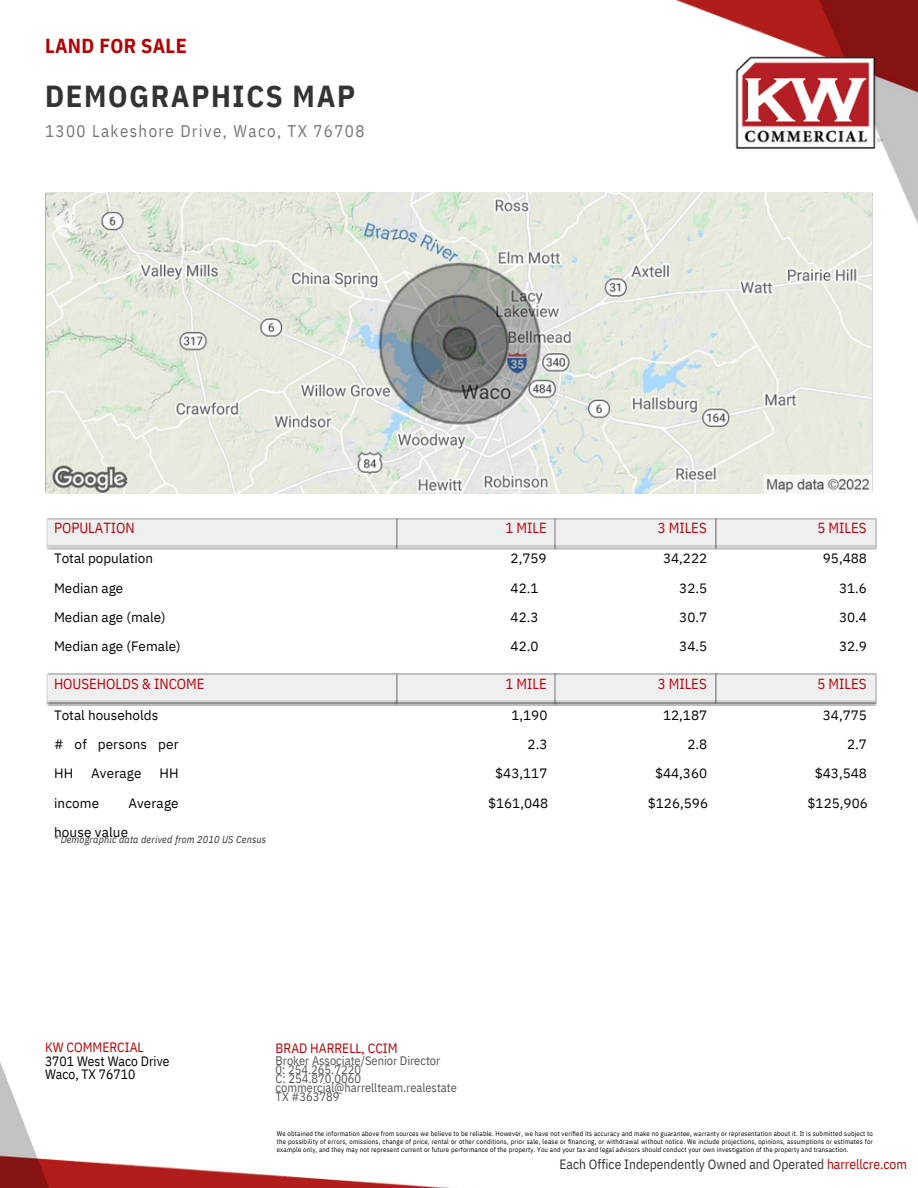
<style>
.page{position:relative;width:918px;height:1188px;background:#fff}
.page>*{position:absolute;margin:0;border:0;box-sizing:border-box;transform-origin:0 0}
.t1{font:700 30.3px "IBM Plex Sans Cond";letter-spacing:.055em;color:#333}
.t2{font:700 20.25px "IBM Plex Sans Cond";letter-spacing:.02em;color:#b40101}
.t3{font:16.8px "IBM Plex Sans Cond";letter-spacing:.085em;color:#777}
.t4{font:14.7px "IBM Plex Sans Cond";color:#b40610}
.t5{font:13.5px/29.2px "IBM Plex Sans";color:#000}
.t6{font:13.5px "IBM Plex Sans Cond";color:#333}
.t7{font:13.5px/13.5px "IBM Plex Sans Cond";color:#000}
.t8{font:13.5px "IBM Plex Sans Cond";color:#b40101}
.t9{font:12.3px/9px "IBM Plex Sans Cond";color:#555}
.t10{font:italic 10.2px "IBM Plex Sans Cond";letter-spacing:.02em;color:#333}
.t11{font:6.75px/7.8px "IBM Plex Sans Cond";letter-spacing:.03em;color:#000;text-align:justify}
.s1{color:#b40101}
</style>
<div class="page">
<img style="left:0;top:1062px;width:452px;height:126px">
<img style="left:46px;top:519px;width:509px;height:27px">
<img style="left:555px;top:519px;width:321px;height:27px">
<img style="left:397px;top:546px;width:160px;height:3px">
<img style="left:46px;top:546px;width:351px;height:3px">
<img style="left:46px;top:674px;width:509px;height:27px">
<img style="left:555px;top:674px;width:321px;height:27px">
<img style="left:46px;top:701px;width:351px;height:4px">
<img style="left:46px;top:192px;width:826px;height:302px">
<img style="left:555px;top:0;width:363px;height:262px">
<img style="left:719px;top:44px;width:175px;height:112px">
<p class="t2" style="left:45px;top:32px;width:143px">LAND FOR SALE</p>
<p class="t1" style="left:45px;top:75px;width:312px">DEMOGRAPHICS MAP</p>
<p class="t3" style="left:45px;top:120px;width:321px">1300 Lakeshore Drive, Waco, TX 76708</p>
<p class="t4" style="left:54px;top:518px;width:82px">POPULATION</p>
<p class="t5" style="left:54px;top:544px;width:101px">Total population<br>Median age</p>
<p class="t5" style="left:54px;top:602px;width:128px">Median age (male)<br>Median age (Female)</p>
<p class="t4" style="left:54px;top:674px;width:152px">HOUSEHOLDS &amp; INCOME</p>
<p class="t5" style="left:54px;top:700px;width:106px">Total households</p>
<p class="t5" style="left:54px;top:729px;width:126px"># of persons per<br>HH</p>
<p class="t5" style="left:91px;top:759px;width:52px">Average</p>
<p class="t5" style="left:159px;top:759px;width:21px">HH</p>
<p class="t5" style="left:54px;top:788px;width:47px">income</p>
<p class="t5" style="left:128px;top:788px;width:52px">Average</p>
<p class="t5" style="left:54px;top:817px;width:76px">house value</p>
<p class="t10" style="left:54px;top:833px;width:214px">* Demographic data derived from 2010 US Census</p>
<p class="t4" style="left:506px;top:518px;width:43px">1 MILE</p>
<p class="t5" style="left:511px;top:544px;width:38px">2,759<br>42.1<br>42.3<br>42.0</p>
<p class="t4" style="left:506px;top:674px;width:43px">1 MILE</p>
<p class="t5" style="left:511px;top:700px;width:38px">1,190</p>
<p class="t5" style="left:488px;top:729px;width:62px;text-align:right">2.3 $43,117 $161,048</p>
<p class="t7" style="left:45px;top:1040px;width:126px"><span class="s1">KW COMMERCIAL<br></span>3701 West Waco Drive<br>Waco, TX 76710</p>
<p class="t8" style="left:276px;top:1039px;width:124px">BRAD HARRELL, CCIM</p>
<p class="t9" style="left:276px;top:1056px;width:166px">Broker Associate/Senior Director</p>
<p class="t9" style="left:276px;top:1065px;width:87px">0: 254.265.7220</p>
<p class="t9" style="left:276px;top:1074px;width:183px">C: 254.870.0060 commercial@harrellteam.realestate<br>TX #363789</p>
<p class="t4" style="left:658px;top:518px;width:50px">3 MILES</p>
<p class="t5" style="left:679px;top:544px;width:29px;text-align:justify;text-indent:-16px">34,222<br>32.5<br>30.7<br>34.5</p>
<p class="t4" style="left:658px;top:674px;width:50px">3 MILES</p>
<p class="t5" style="left:648px;top:700px;width:62px;text-align:right">12,187<br>2.8 $44,360 $126,596</p>
<p class="t4" style="left:817px;top:518px;width:50px">5 MILES</p>
<p class="t5" style="left:839px;top:544px;width:29px;text-align:justify;text-indent:-16px">95,488<br>31.6<br>30.4<br>32.9</p>
<p class="t4" style="left:817px;top:674px;width:50px">5 MILES</p>
<p class="t5" style="left:808px;top:700px;width:62px;text-align:right">34,775<br>2.7 $43,548 $125,906</p>
<p class="t11" style="left:277px;top:1130px;width:598px">We obtained the information above from sources we believe to be reliable. However, we have not verified its accuracy and make no guarantee, warranty or representation about it. It is submitted subject to the possibility of errors, omissions, change of price, rental or other conditions, prior sale, lease or financing, or withdrawal without notice. We include projections, opinions, assumptions or estimates for example only, and they may not represent current or future performance of the property. You and your tax and legal advisors should conduct your own investigation of the property and transaction.</p>
<p class="t6" style="left:559px;top:1155px;width:349px">Each Office Independently Owned and Operated <span class="s1">harrellcre.com</span></p>
</div>
